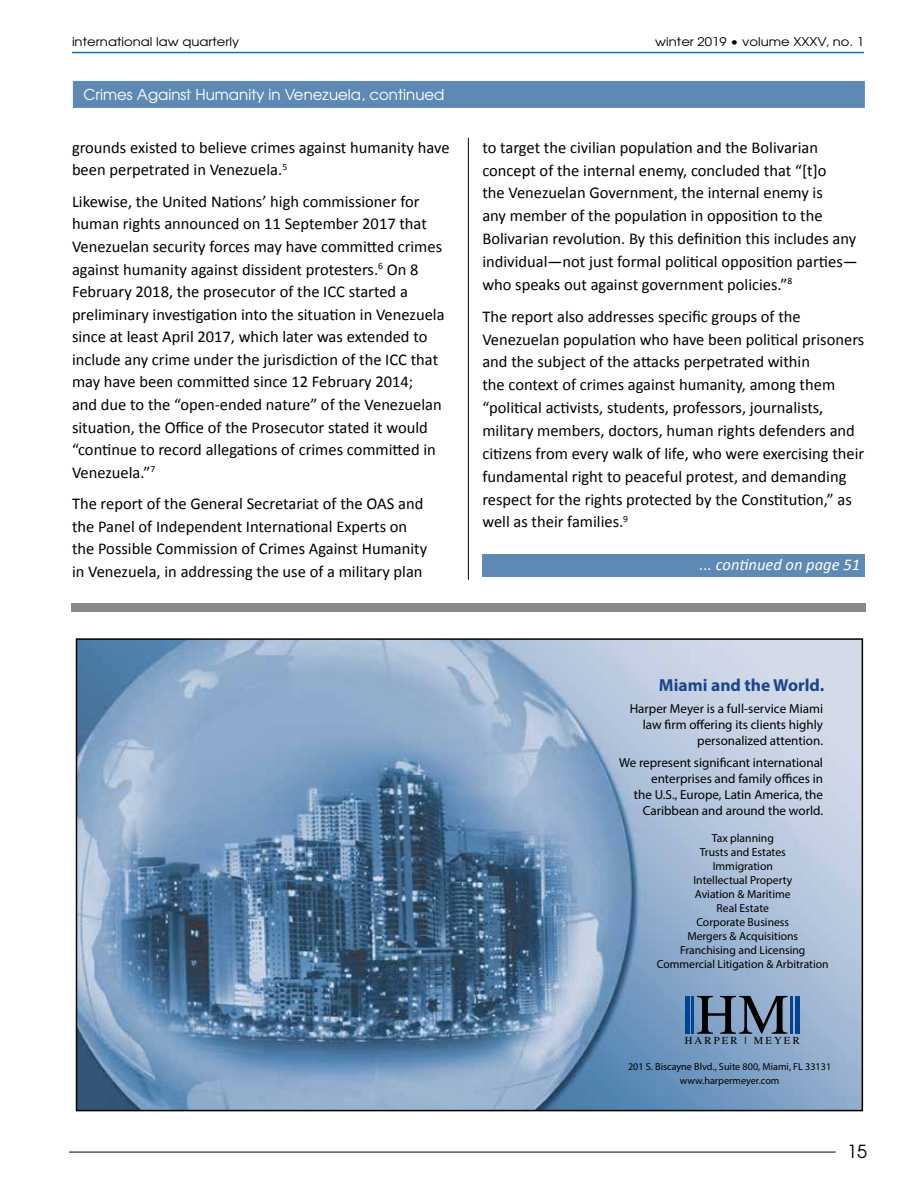
<style>
.page{position:relative;width:918px;height:1188px;background:#fff}
.page>*{position:absolute;margin:0;border:0;box-sizing:border-box;transform-origin:0 0}
.t1{font:57.15px "Times";color:#000}
.t2{font:18px "Avant Garde";color:#000}
.t3{font:700 17.4px "Myriad Pro";color:#1d458b}
._02-Text_-_11_on_15{font:16.5px/22.5px "Calibri";color:#000}
._02-Text_-_11_on_15-2{font:italic 16.5px "Calibri";color:#fff}
._04-Continued-Page_t{font:15px "Avant Garde";color:#fff}
.t4{font:13.05px/15.8px "Myriad Pro";color:#000;text-align:right}
.t5{font:12px "Avant Garde";color:#000;scale:1.1 1}
.t6{font:11.7px/14px "Myriad Pro";color:#000;text-align:center}
.t7{font:10.65px "Times";letter-spacing:.2em;color:#000}
.t8{font:10.2px/14px "Myriad Pro";color:#000;text-align:center}
</style>
<div class="page">
<hr style="left:72px;top:52px;width:792px;height:1px;background:#007bc3">
<hr style="left:69px;top:1152px;width:767px;height:1px;background:#000">
<hr style="left:468px;top:138px;width:1px;height:442px;background:#000">
<div style="left:482px;top:554px;width:383px;height:23px;background:#5d89b4"></div>
<div style="left:73px;top:81px;width:792px;height:27px;background:#5d89b4"></div>
<img style="left:79px;top:641px;width:781px;height:467px">
<hr style="left:691px;top:996px;width:3px;height:38px;background:#03428e">
<div style="left:685px;top:996px;width:5px;height:38px;background:#03428e"></div>
<hr style="left:791px;top:996px;width:2px;height:38px;background:#03428e">
<div style="left:795px;top:996px;width:5px;height:38px;background:#03428e"></div>
<div style="left:76px;top:638px;width:787px;height:473px;border:2px solid #000"></div>
<div style="left:71px;top:603px;width:795px;height:8px;background:#888a8d"></div>
<p class="t5" style="left:72px;top:34px;width:154px">international law quarterly</p>
<p class="t5" style="left:655px;top:34px;width:191px">winter 2019 • volume XXXV, no. 1</p>
<p class="_04-Continued-Page_t" style="left:83px;top:86px;width:363px">Crimes Against Humanity in Venezuela, continued</p>
<p class="_02-Text_-_11_on_15" style="left:72px;top:136px;width:379px">grounds existed to believe crimes against humanity have been perpetrated in Venezuela.<sup>5</sup></p>
<p class="_02-Text_-_11_on_15" style="left:72px;top:190px;width:374px">Likewise, the United Nations’ high commissioner for human rights announced on 11 September 2017 that Venezuelan security forces may have committed crimes against humanity against dissident protesters.<sup>6</sup> On 8<br>February 2018, the prosecutor of the ICC started a preliminary investigation into the situation in Venezuela since at least April 2017, which later was extended to include any crime under the jurisdiction of the ICC that may have been committed since 12 February 2014;<br>and due to the “open-ended nature” of the Venezuelan situation, the Office of the Prosecutor stated it would “continue to record allegations of crimes committed in Venezuela.”<sup>7</sup></p>
<p class="_02-Text_-_11_on_15" style="left:72px;top:493px;width:357px">The report of the General Secretariat of the OAS and the Panel of Independent International Experts on the Possible Commission of Crimes Against Humanity in Venezuela, in addressing the use of a military plan</p>
<p class="_02-Text_-_11_on_15" style="left:482px;top:136px;width:377px">to target the civilian population and the Bolivarian concept of the internal enemy, concluded that “[t]o<br>the Venezuelan Government, the internal enemy is<br>any member of the population in opposition to the Bolivarian revolution. By this definition this includes any individual—not just formal political opposition parties— who speaks out against government policies.”<sup>8</sup></p>
<p class="_02-Text_-_11_on_15" style="left:482px;top:305px;width:383px">The report also addresses specific groups of the Venezuelan population who have been political prisoners and the subject of the attacks perpetrated within<br>the context of crimes against humanity, among them “political activists, students, professors, journalists, military members, doctors, human rights defenders and citizens from every walk of life, who were exercising their fundamental right to peaceful protest, and demanding respect for the rights protected by the Constitution,” as well as their families.<sup>9</sup></p>
<p class="_02-Text_-_11_on_15-2" style="left:700px;top:553px;width:162px">... continued on page 51</p>
<p class="t3" style="left:659px;top:674px;width:167px">Miami and the World.</p>
<p class="t4" style="left:630px;top:701px;width:195px">Harper Meyer is a full-service Miami law firm offering its clients highly personalized attention.</p>
<p class="t4" style="left:619px;top:755px;width:205px">We represent significant international enterprises and family offices in<br>the U.S., Europe, Latin America, the Caribbean and around the world.</p>
<p class="t6" style="left:657px;top:831px;width:173px">Tax planning<br>Trusts and Estates<br>Immigration<br>Intellectual Property<br>Aviation &amp; Maritime<br>Real Estate<br>Corporate Business<br>Mergers &amp; Acquisitions<br>Franchising and Licensing<br>Commercial Litigation &amp; Arbitration</p>
<p class="t1" style="left:696px;top:961px;width:94px">HM</p>
<p class="t7" style="left:685px;top:1030px;width:117px">HARPER | MEYER</p>
<p class="t8" style="left:628px;top:1059px;width:205px">201 S. Biscayne Blvd., Suite 800, Miami, FL 33131 www.harpermeyer.com</p>
<p class="t2" style="left:847px;top:1140px;width:21px">15</p>
</div>
